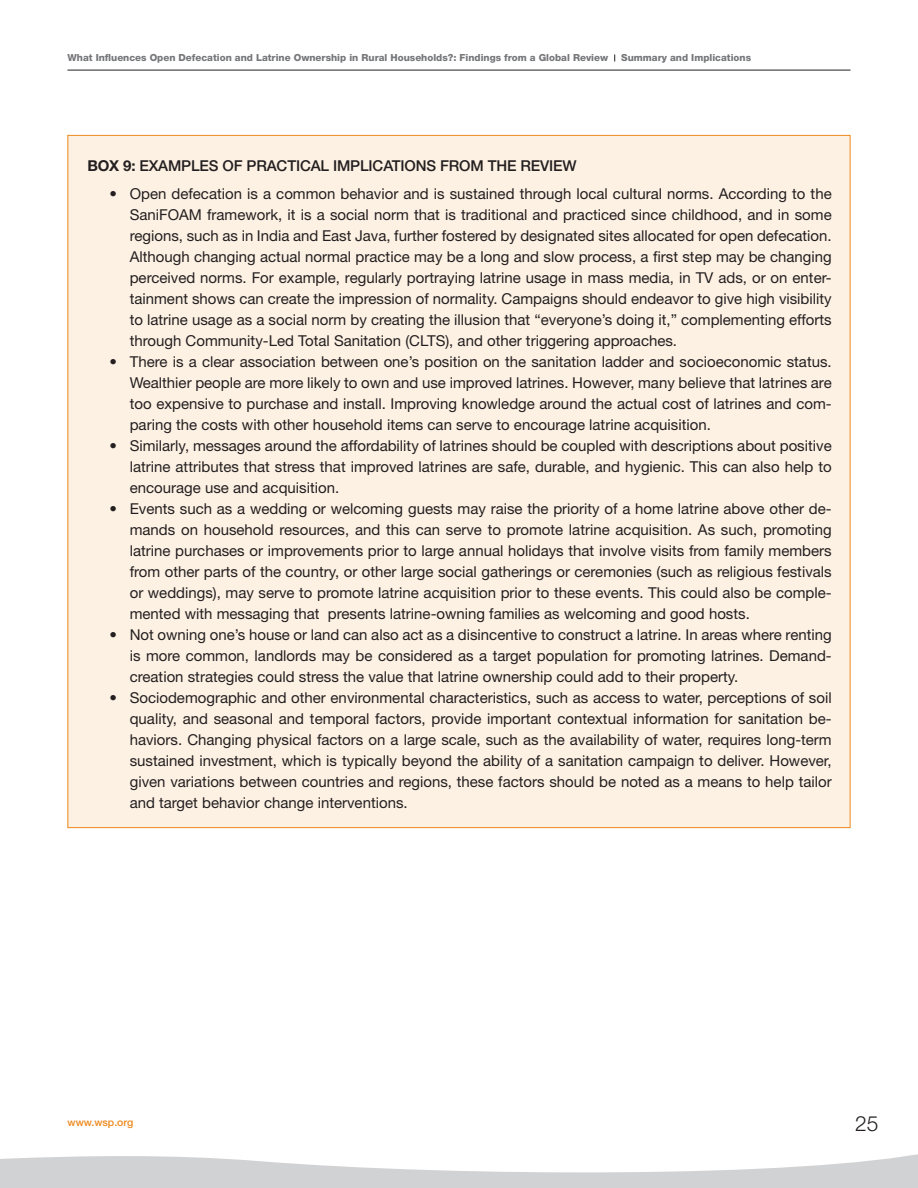
<style>
.page{position:relative;width:918px;height:1188px;background:#fff}
.page>*{position:absolute;margin:0;border:0;box-sizing:border-box;transform-origin:0 0}
.t1{font:300 21px "Helvetica Neue";color:#231f20}
.t2{font:15px/21px "Helvetica Neue";color:#231f20;text-align:justify}
.t3{font:500 15px "Helvetica Neue";letter-spacing:-.01em;color:#231f20}
.t4{font:500 10.5px "Helvetica Neue";color:#ed891d}
.t5{font:800 9.75px "Helvetica Neue";color:#757679}
.s1{font-weight:700}
</style>
<div class="page">
<hr style="left:68px;top:70px;width:782px;height:1px;background:#231f20">
<svg style="left:0;top:1154px;width:918px;height:34px"></svg>
<div style="left:68px;top:135px;width:782px;height:693px;background:#fdf1e3"></div>
<p class="t5" style="left:68px;top:55px;width:542px">What Influences Open Defecation and Latrine Ownership in Rural Households?: Findings from a Global Review</p>
<p class="t5" style="left:621px;top:55px;width:131px">Summary and Implications</p>
<p class="t3" style="left:87px;top:160px;width:491px"><span class="s1">BOX 9:</span> EXAMPLES OF PRACTICAL IMPLICATIONS FROM THE REVIEW</p>
<p class="t2" style="left:130px;top:185px;width:704px;text-indent:-20px">• Open defecation is a common behavior and is sustained through local cultural norms. According to the SaniFOAM framework, it is a social norm that is traditional and practiced since childhood, and in some regions, such as in India and East Java, further fostered by designated sites allocated for open defecation.<br>Although changing actual normal practice may be a long and slow process, a first step may be changing perceived norms. For example, regularly portraying latrine usage in mass media, in TV ads, or on enter&shy;tainment shows can create the impression of normality. Campaigns should endeavor to give high visibility to latrine usage as a social norm by creating the illusion that “everyone’s doing it,” complementing efforts through Community-Led Total Sanitation (CLTS), and other triggering approaches.</p>
<p class="t2" style="left:130px;top:353px;width:704px;text-indent:-20px">• There is a clear association between one’s position on the sanitation ladder and socioeconomic status.<br>Wealthier people are more likely to own and use improved latrines. However, many believe that latrines are too expensive to purchase and install. Improving knowledge around the actual cost of latrines and com&shy;paring the costs with other household items can serve to encourage latrine acquisition.</p>
<p class="t2" style="left:130px;top:437px;width:704px;text-indent:-20px">• Similarly, messages around the affordability of latrines should be coupled with descriptions about positive latrine attributes that stress that improved latrines are safe, durable, and hygienic. This can also help to encourage use and acquisition.</p>
<p class="t2" style="left:130px;top:500px;width:704px;text-indent:-20px">• Events such as a wedding or welcoming guests may raise the priority of a home latrine above other de&shy;mands on household resources, and this can serve to promote latrine acquisition. As such, promoting latrine purchases or improvements prior to large annual holidays that involve visits from family members from other parts of the country, or other large social gatherings or ceremonies (such as religious festivals or weddings), may serve to promote latrine acquisition prior to these events. This could also be comple&shy;mented with messaging that presents latrine-owning families as welcoming and good hosts.</p>
<p class="t2" style="left:130px;top:626px;width:704px;text-indent:-20px">• Not owning one’s house or land can also act as a disincentive to construct a latrine. In areas where renting is more common, landlords may be considered as a target population for promoting latrines. Demand&shy;creation strategies could stress the value that latrine ownership could add to their property.</p>
<p class="t2" style="left:130px;top:689px;width:704px;text-indent:-20px">• Sociodemographic and other environmental characteristics, such as access to water, perceptions of soil quality, and seasonal and temporal factors, provide important contextual information for sanitation be&shy;haviors. Changing physical factors on a large scale, such as the availability of water, requires long-term sustained investment, which is typically beyond the ability of a sanitation campaign to deliver. However, given variations between countries and regions, these factors should be noted as a means to help tailor and target behavior change interventions.</p>
<p class="t4" style="left:68px;top:1118px;width:67px">www.wsp.org</p>
<h1 class="t1" style="left:855px;top:1116px;width:25px">25</h1>
</div>
